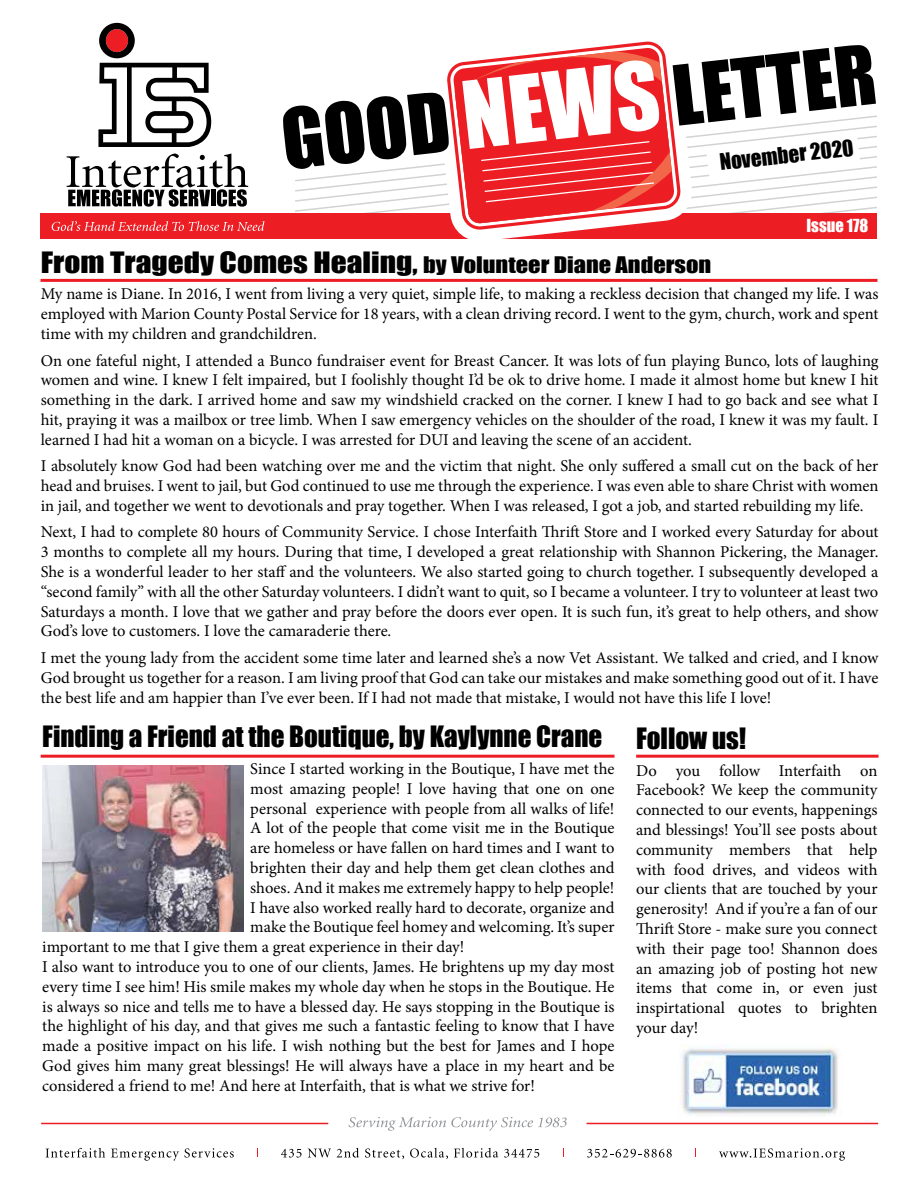
<style>
.page{position:relative;width:918px;height:1188px;background:#fff}
.page>*{position:absolute;margin:0;border:0;box-sizing:border-box;transform-origin:0 0}
.t1{font:27px "Impact";color:#000}
.t2{font:27px "Impact";color:#000;scale:1.16 1}
.t3{font:21px "Impact";color:#000}
.t4{font:16.5px/19.8px "Minion Pro";letter-spacing:-.005em;color:#000;text-align:justify}
.t5{font:16.5px "Impact";color:#fff}
.s1{font-size:21px}
</style>
<div class="page">
<svg style="left:67px;top:154px;width:181px;height:53px"></svg>
<svg style="left:98px;top:23px;width:113px;height:124px"></svg>
<hr style="left:587px;top:1123px;width:291px;height:1px;background:#ed1d24">
<hr style="left:41px;top:1123px;width:287px;height:1px;background:#ed1d24">
<svg style="left:349px;top:1117px;width:218px;height:14px"></svg>
<svg style="left:46px;top:1148px;width:59px;height:10px"></svg>
<svg style="left:111px;top:1148px;width:123px;height:13px"></svg>
<svg style="left:281px;top:1149px;width:21px;height:9px"></svg>
<svg style="left:308px;top:1149px;width:23px;height:9px"></svg>
<svg style="left:337px;top:1148px;width:22px;height:10px"></svg>
<svg style="left:365px;top:1148px;width:39px;height:11px"></svg>
<svg style="left:410px;top:1148px;width:38px;height:11px"></svg>
<svg style="left:454px;top:1148px;width:44px;height:10px"></svg>
<svg style="left:504px;top:1149px;width:35px;height:9px"></svg>
<svg style="left:587px;top:1149px;width:85px;height:9px"></svg>
<svg style="left:719px;top:1148px;width:126px;height:13px"></svg>
<div style="left:41px;top:214px;width:837px;height:25px;background:#ed1d24"></div>
<svg style="left:458px;top:232px;width:105px;height:6px"></svg>
<div style="left:877px;top:20px;width:30px;height:270px;background:#fff"></div>
<svg style="left:52px;top:221px;width:212px;height:10px"></svg>
<svg style="left:283px;top:45px;width:593px;height:187px"></svg>
<div style="left:704px;top:215px;width:150px;height:22px;background:#ed1d24"></div>
<hr style="left:40px;top:279px;width:838px;height:3px;background:#ed1d24">
<img style="left:42px;top:765px;width:202px;height:166px">
<hr style="left:41px;top:755px;width:574px;height:3px;background:#ed1d24">
<hr style="left:636px;top:755px;width:243px;height:3px;background:#ed1d24">
<img style="left:678px;top:1044px;width:160px;height:71px">
<p class="t3" style="left:718px;top:146px;width:136px;rotate:-6deg">November 2020</p>
<p class="t5" style="left:807px;top:213px;width:63px">Issue 178</p>
<h1 class="t2" style="left:41px;top:241px;width:579px">From Tragedy Comes Healing, <span class="s1">by Volunteer Diane Anderson</span></h1>
<p class="t4" style="left:41px;top:284px;width:839px">My name is Diane. In 2016, I went from living a very quiet, simple life, to making a reckless decision that changed my life. I was employed with Marion County Postal Service for 18 years, with a clean driving record. I went to the gym, church, work and spent time with my children and grandchildren.</p>
<p class="t4" style="left:41px;top:350px;width:839px">On one fateful night, I attended a Bunco fundraiser event for Breast Cancer. It was lots of fun playing Bunco, lots of laughing women and wine. I knew I felt impaired, but I foolishly thought I’d be ok to drive home. I made it almost home but knew I hit something in the dark. I arrived home and saw my windshield cracked on the corner. I knew I had to go back and see what I hit, praying it was a mailbox or tree limb. When I saw emergency vehicles on the shoulder of the road, I knew it was my fault. I learned I had hit a woman on a bicycle. I was arrested for DUI and leaving the scene of an accident.</p>
<p class="t4" style="left:41px;top:456px;width:839px">I absolutely know God had been watching over me and the victim that night. She only suffered a small cut on the back of her head and bruises. I went to jail, but God continued to use me through the experience. I was even able to share Christ with women in jail, and together we went to devotionals and pray together. When I was released, I got a job, and started rebuilding my life.</p>
<p class="t4" style="left:41px;top:522px;width:839px">Next, I had to complete 80 hours of Community Service. I chose Interfaith Thrift Store and I worked every Saturday for about 3 months to complete all my hours. During that time, I developed a great relationship with Shannon Pickering, the Manager.<br>She is a wonderful leader to her staff and the volunteers. We also started going to church together. I subsequently developed a “second family” with all the other Saturday volunteers. I didn’t want to quit, so I became a volunteer. I try to volunteer at least two Saturdays a month. I love that we gather and pray before the doors ever open. It is such fun, it’s great to help others, and show God’s love to customers. I love the camaraderie there.</p>
<p class="t4" style="left:41px;top:648px;width:839px">I met the young lady from the accident some time later and learned she’s a now Vet Assistant. We talked and cried, and I know God brought us together for a reason. I am living proof that God can take our mistakes and make something good out of it. I have the best life and am happier than I’ve ever been. If I had not made that mistake, I would not have this life I love!</p>
<h1 class="t1" style="left:42px;top:716px;width:562px">Finding a Friend at the Boutique, by Kaylynne Crane</h1>
<p class="t4" style="left:250px;top:759px;width:366px">Since I started working in the Boutique, I have met the</p>
<p class="t4" style="left:250px;top:779px;width:366px">most amazing people! I love having that one on one</p>
<p class="t4" style="left:250px;top:799px;width:366px">personal experience with people from all walks of life!</p>
<p class="t4" style="left:250px;top:818px;width:366px">A lot of the people that come visit me in the Boutique</p>
<p class="t4" style="left:250px;top:838px;width:366px">are homeless or have fallen on hard times and I want to</p>
<p class="t4" style="left:250px;top:858px;width:366px">brighten their day and help them get clean clothes and</p>
<p class="t4" style="left:250px;top:878px;width:366px">shoes. And it makes me extremely happy to help people!</p>
<p class="t4" style="left:250px;top:898px;width:366px">I have also worked really hard to decorate, organize and</p>
<p class="t4" style="left:250px;top:917px;width:366px">make the Boutique feel homey and welcoming. It’s super</p>
<p class="t4" style="left:42px;top:937px;width:424px">important to me that I give them a great experience in their day!</p>
<p class="t4" style="left:42px;top:957px;width:574px">I also want to introduce you to one of our clients, James. He brightens up my day most</p>
<p class="t4" style="left:42px;top:977px;width:574px">every time I see him! His smile makes my whole day when he stops in the Boutique. He</p>
<p class="t4" style="left:42px;top:997px;width:574px">is always so nice and tells me to have a blessed day. He says stopping in the Boutique is</p>
<p class="t4" style="left:42px;top:1016px;width:574px">the highlight of his day, and that gives me such a fantastic feeling to know that I have</p>
<p class="t4" style="left:42px;top:1036px;width:574px">made a positive impact on his life. I wish nothing but the best for James and I hope</p>
<p class="t4" style="left:42px;top:1056px;width:574px">God gives him many great blessings! He will always have a place in my heart and be</p>
<p class="t4" style="left:42px;top:1076px;width:494px">considered a friend to me! And here at Interfaith, that is what we strive for!</p>
<h1 class="t1" style="left:636px;top:717px;width:112px">Follow us!</h1>
<p class="t4" style="left:636px;top:760px;width:243px">Do you follow Interfaith on Facebook? We keep the community connected to our events, happenings and blessings! You’ll see posts about community members that help with food drives, and videos with our clients that are touched by your generosity! And if you’re a fan of our Thrift Store - make sure you connect with their page too! Shannon does an amazing job of posting hot new items that come in, or even just inspirtational quotes to brighten your day!</p>
</div>
